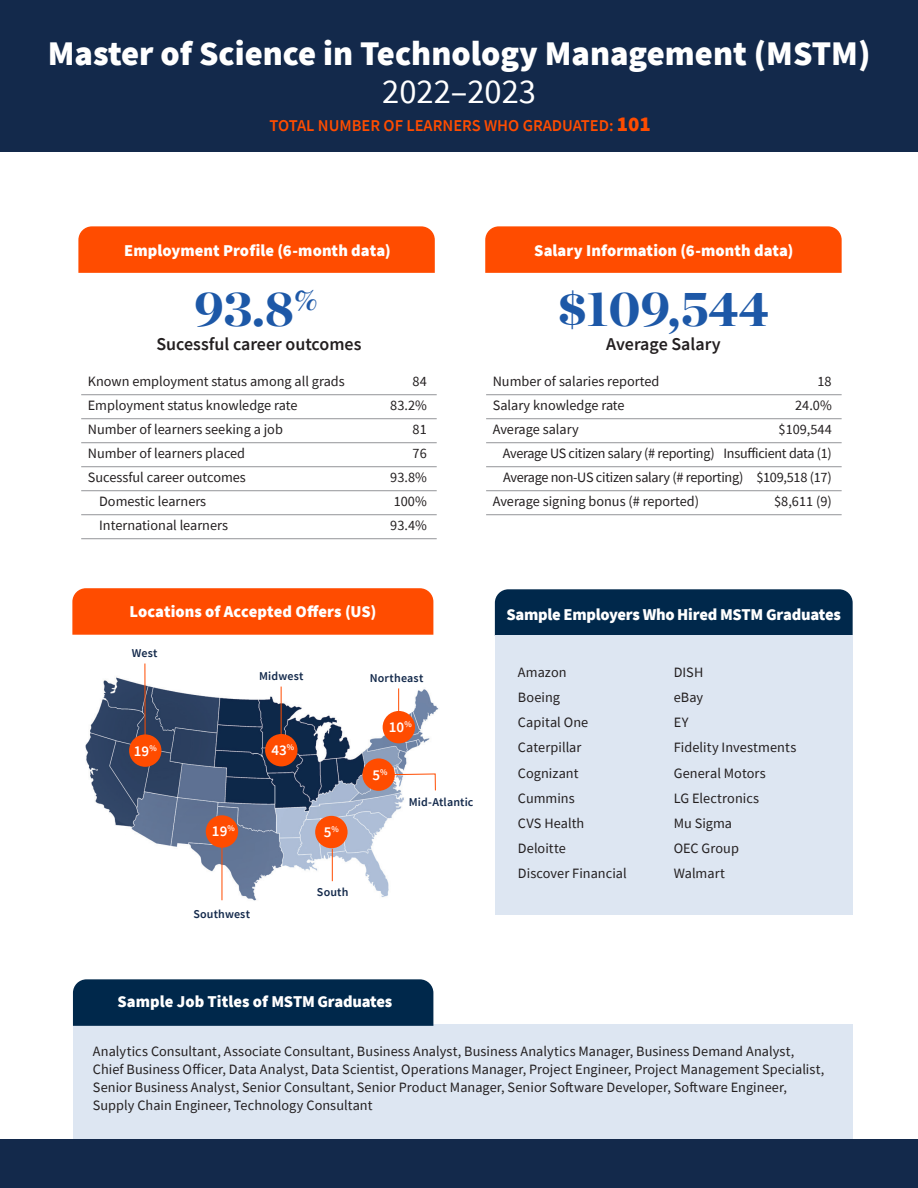
<style>
.page{position:relative;width:918px;height:1188px;background:#fff}
.page>*{position:absolute;margin:0;border:0;box-sizing:border-box;transform-origin:0 0}
.t1{font:900 49.5px "Chronicle Display";color:#1d58a7}
.t2{font:900 34.5px/37.5px "Source Sans Pro";color:#fff;text-align:center}
.t3{font:600 18px "Source Sans Pro";color:#231f20}
.t4{font:900 16.5px "Source Sans Pro";color:#fff}
.t5{font:600 16.5px "Source Sans Pro";color:#ff4c00}
.t6{font:600 15px "Source Sans Pro";letter-spacing:.005em;color:#fff}
.t7{font:14.25px/18px "Source Sans Pro";color:#231f20}
.t8{font:14.25px "Source Sans Pro";letter-spacing:-.02em;color:#231f20}
.t9{font:600 12px "Source Sans Pro";letter-spacing:.015em;color:#13294b}
.s1{font-weight:400}
.s2{font-weight:900;font-size:21px}
</style>
<div class="page">
<div style="left:73px;top:1024px;width:780px;height:128px;background:#dde6f2"></div>
<div style="left:73px;top:979px;width:360px;height:47px;background:#00284b"></div>
<div style="left:495px;top:589px;width:358px;height:47px;background:#00284b"></div>
<div style="left:72px;top:588px;width:361px;height:47px;background:#ff4c00"></div>
<img style="left:85px;top:663px;width:354px;height:238px">
<div style="left:0;top:0;width:918px;height:152px;background:#13294b"></div>
<div style="left:495px;top:636px;width:358px;height:279px;background:#dde6f2"></div>
<div style="left:0;top:1140px;width:918px;height:48px;background:#13294b"></div>
<svg style="left:391px;top:774px;width:45px;height:17px"></svg>
<svg style="left:398px;top:688px;width:1px;height:23px"></svg>
<hr style="left:281px;top:687px;width:1px;height:50px;background:#ff4c00">
<hr style="left:332px;top:849px;width:1px;height:32px;background:#ff4c00">
<hr style="left:222px;top:845px;width:1px;height:55px;background:#ff4c00">
<hr style="left:145px;top:664px;width:1px;height:73px;background:#ff4c00">
<div style="left:206px;top:815px;width:32px;height:33px;background:#ff4c00;border-radius:50%"></div>
<div style="left:129px;top:734px;width:32px;height:33px;background:#ff4c00;border-radius:50%"></div>
<div style="left:265px;top:734px;width:33px;height:32px;background:#ff4c00;border-radius:50%"></div>
<div style="left:362px;top:758px;width:33px;height:33px;background:#ff4c00;border-radius:50%"></div>
<div style="left:315px;top:816px;width:33px;height:32px;background:#ff4c00;border-radius:50%"></div>
<div style="left:383px;top:711px;width:32px;height:32px;background:#ff4c00;border-radius:50%"></div>
<div style="left:78px;top:226px;width:357px;height:47px;background:#ff4c00"></div>
<div style="left:485px;top:226px;width:357px;height:47px;background:#ff4c00"></div>
<hr style="left:486px;top:394px;width:356px;height:1px;background:#939598">
<hr style="left:486px;top:418px;width:356px;height:1px;background:#939598">
<hr style="left:486px;top:442px;width:356px;height:1px;background:#939598">
<hr style="left:486px;top:466px;width:356px;height:1px;background:#939598">
<hr style="left:486px;top:490px;width:356px;height:1px;background:#939598">
<hr style="left:486px;top:514px;width:356px;height:1px;background:#939598">
<hr style="left:81px;top:394px;width:356px;height:1px;background:#939598">
<hr style="left:81px;top:418px;width:356px;height:1px;background:#939598">
<hr style="left:81px;top:442px;width:356px;height:1px;background:#939598">
<hr style="left:81px;top:466px;width:356px;height:1px;background:#939598">
<hr style="left:81px;top:490px;width:356px;height:1px;background:#939598">
<hr style="left:81px;top:514px;width:356px;height:1px;background:#939598">
<hr style="left:81px;top:538px;width:356px;height:1px;background:#939598">
<p class="t2" style="left:48px;top:35px;width:824px">Master of Science in Technology Management (MSTM)<br><span class="s1">2022–2023</span></p>
<p class="t5" style="left:269px;top:115px;width:383px">TOTAL NUMBER OF LEARNERS WHO GRADUATED: <span class="s2">101</span></p>
<p class="t4" style="left:124px;top:239px;width:268px">Employment Profile (6-month data)</p>
<p class="t1" style="left:194px;top:268px;width:125px">93.8<sup>%</sup></p>
<p class="t3" style="left:156px;top:333px;width:206px">Sucessful career outcomes</p>
<p class="t7" style="left:88px;top:373px;width:258px">Known employment status among all grads</p>
<p class="t7" style="left:413px;top:373px;width:16px">84</p>
<p class="t7" style="left:88px;top:397px;width:211px">Employment status knowledge rate</p>
<p class="t7" style="left:390px;top:397px;width:38px">83.2%</p>
<p class="t7" style="left:88px;top:421px;width:197px">Number of learners seeking a job</p>
<p class="t7" style="left:413px;top:421px;width:16px">81</p>
<p class="t7" style="left:88px;top:445px;width:159px">Number of learners placed</p>
<p class="t7" style="left:413px;top:445px;width:16px">76</p>
<p class="t7" style="left:88px;top:469px;width:160px">Sucessful career outcomes</p>
<p class="t7" style="left:390px;top:469px;width:38px">93.8%</p>
<p class="t7" style="left:99px;top:493px;width:109px">Domestic learners</p>
<p class="t7" style="left:394px;top:493px;width:34px">100%</p>
<p class="t7" style="left:99px;top:517px;width:130px">International learners</p>
<p class="t7" style="left:390px;top:517px;width:38px">93.4%</p>
<p class="t4" style="left:129px;top:601px;width:248px">Locations of Accepted Offers (US)</p>
<p class="t9" style="left:132px;top:645px;width:27px">West</p>
<p class="t4" style="left:534px;top:239px;width:261px">Salary Information (6-month data)</p>
<p class="t1" style="left:559px;top:268px;width:212px">$109,544</p>
<p class="t3" style="left:606px;top:333px;width:116px">Average Salary</p>
<p class="t7" style="left:493px;top:373px;width:168px">Number of salaries reported</p>
<p class="t7" style="left:818px;top:373px;width:16px">18</p>
<p class="t7" style="left:493px;top:397px;width:133px">Salary knowledge rate</p>
<p class="t7" style="left:795px;top:397px;width:38px">24.0%</p>
<p class="t7" style="left:493px;top:421px;width:87px">Average salary</p>
<p class="t7" style="left:779px;top:421px;width:55px">$109,544</p>
<p class="t8" style="left:503px;top:445px;width:330px">Average US citizen salary (# reporting) Insufficient data (1)</p>
<p class="t8" style="left:503px;top:469px;width:330px">Average non-US citizen salary (# reporting) $109,518 (17)</p>
<p class="t7" style="left:493px;top:493px;width:208px">Average signing bonus (# reported)</p>
<p class="t7" style="left:774px;top:493px;width:59px">$8,611 (9)</p>
<p class="t4" style="left:507px;top:603px;width:336px">Sample Employers Who Hired MSTM Graduates</p>
<p class="t9" style="left:259px;top:668px;width:46px">Midwest</p>
<p class="t7" style="left:674px;top:663px;width:31px">DISH</p>
<p class="t7" style="left:674px;top:688px;width:31px">eBay</p>
<p class="t7" style="left:674px;top:713px;width:16px">EY</p>
<p class="t7" style="left:674px;top:739px;width:124px">Fidelity Investments</p>
<p class="t7" style="left:674px;top:764px;width:94px">General Motors</p>
<p class="t7" style="left:674px;top:789px;width:87px">LG Electronics</p>
<p class="t7" style="left:674px;top:814px;width:60px">Mu Sigma</p>
<p class="t7" style="left:674px;top:839px;width:67px">OEC Group</p>
<p class="t7" style="left:674px;top:864px;width:53px">Walmart</p>
<p class="t7" style="left:518px;top:663px;width:50px">Amazon</p>
<p class="t7" style="left:518px;top:688px;width:44px">Boeing</p>
<p class="t7" style="left:518px;top:713px;width:72px">Capital One</p>
<p class="t7" style="left:518px;top:739px;width:65px">Caterpillar</p>
<p class="t7" style="left:518px;top:764px;width:62px">Cognizant</p>
<p class="t7" style="left:518px;top:789px;width:58px">Cummins</p>
<p class="t7" style="left:518px;top:814px;width:68px">CVS Health</p>
<p class="t7" style="left:518px;top:839px;width:50px">Deloitte</p>
<p class="t7" style="left:518px;top:864px;width:110px">Discover Financial</p>
<p class="t9" style="left:370px;top:670px;width:55px">Northeast</p>
<p class="t6" style="left:389px;top:717px;width:24px">10<sup>%</sup></p>
<p class="t6" style="left:134px;top:741px;width:25px">19<sup>%</sup></p>
<p class="t6" style="left:271px;top:740px;width:24px">43<sup>%</sup></p>
<p class="t6" style="left:373px;top:765px;width:17px">5<sup>%</sup></p>
<p class="t9" style="left:409px;top:794px;width:66px">Mid-Atlantic</p>
<p class="t6" style="left:212px;top:822px;width:25px">19<sup>%</sup></p>
<p class="t6" style="left:324px;top:822px;width:17px">5<sup>%</sup></p>
<p class="t9" style="left:193px;top:906px;width:58px">Southwest</p>
<p class="t9" style="left:317px;top:884px;width:33px">South</p>
<p class="t4" style="left:117px;top:990px;width:277px">Sample Job Titles of MSTM Graduates</p>
<p class="t7" style="left:93px;top:1042px;width:733px">Analytics Consultant, Associate Consultant, Business Analyst, Business Analytics Manager, Business Demand Analyst, Chief Business Officer, Data Analyst, Data Scientist, Operations Manager, Project Engineer, Project Management Specialist, Senior Business Analyst, Senior Consultant, Senior Product Manager, Senior Software Developer, Software Engineer, Supply Chain Engineer, Technology Consultant</p>
</div>
